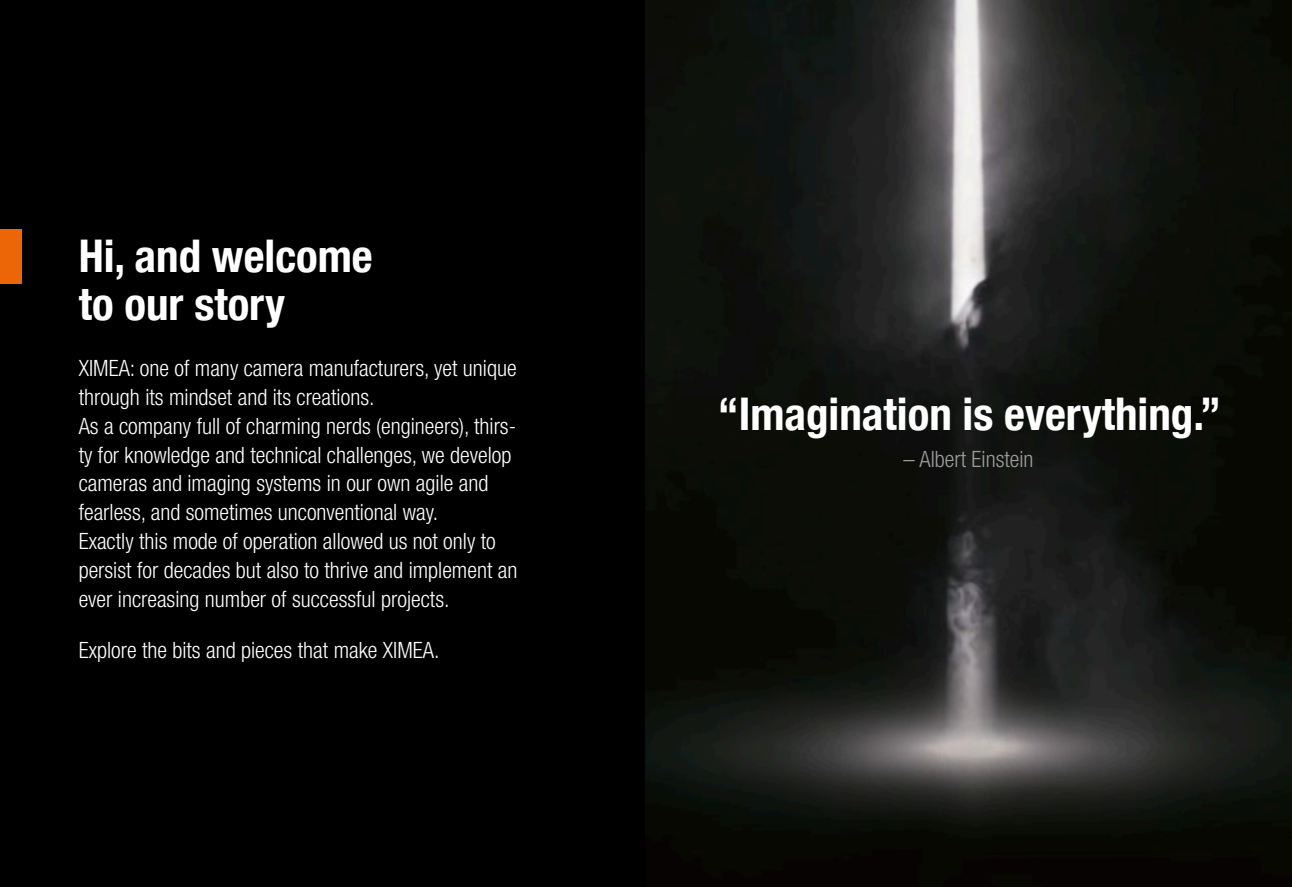
<style>
.page{position:relative;width:1292px;height:887px;background:#fff}
.page>*{position:absolute;margin:0;border:0;box-sizing:border-box;transform-origin:0 0}
.t1{font:700 condensed 45px/47.5px "Helvetica Neue LT Com";color:#fff}
.t2{font:300 condensed 22.5px/28.8px "Helvetica Neue LT Com";color:#fff}
.t3{font:300 condensed 22.5px "Helvetica Neue LT Com";color:#9d9d9c}
</style>
<div class="page">
<div style="left:1px;top:0;width:645px;height:886px;background:#000"></div>
<img style="left:646px;top:0;width:644px;height:886px">
<div style="left:1px;top:229px;width:21px;height:54px;background:#ec6608"></div>
<h1 class="t1" style="left:79px;top:239px;width:295px">Hi, and welcome to our story</h1>
<p class="t2" style="left:79px;top:357px;width:440px">XIMEA: one of many camera manufacturers, yet unique through its mindset and its creations.<br>As a company full of charming nerds (engineers), thirs&shy;ty for knowledge and technical challenges, we develop cameras and imaging systems in our own agile and fearless, and sometimes unconventional way.<br>Exactly this mode of operation allowed us not only to persist for decades but also to thrive and implement an ever increasing number of successful projects.</p>
<p class="t2" style="left:79px;top:638px;width:362px">Explore the bits and pieces that make XIMEA.</p>
<h1 class="t1" style="left:717px;top:396px;width:504px">“Imagination is everything.”</h1>
<p class="t3" style="left:903px;top:451px;width:131px">– Albert Einstein</p>
</div>
